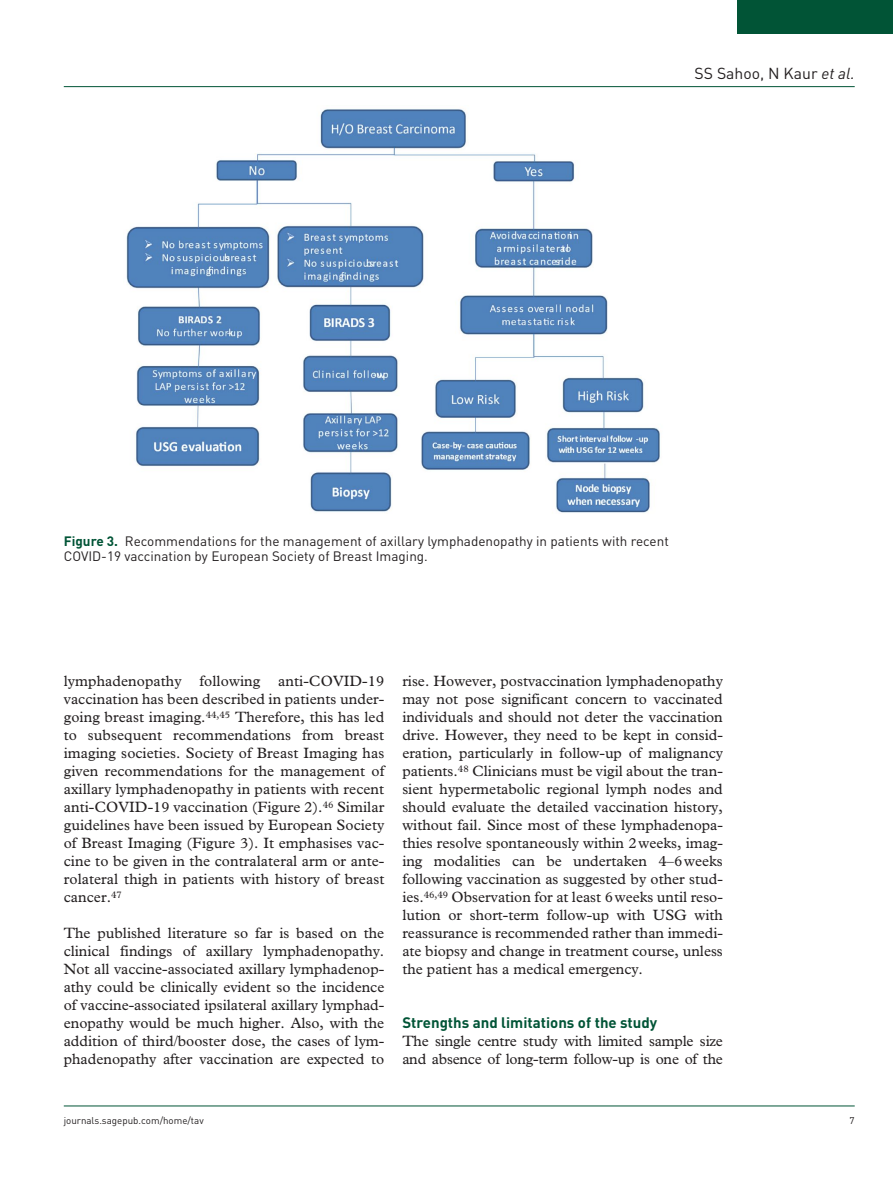
<style>
.page{position:relative;width:893px;height:1191px;background:#fff}
.page>*{position:absolute;margin:0;border:0;box-sizing:border-box;transform-origin:0 0}
.t1{font:15.75px "DIN";color:#231f20}
.t2{font:15px/18px "Plantin Std";color:#231f20;text-align:justify}
.t3{font:700 15px "DIN";color:#015436}
.t4{font:13.5px/15.8px "DIN";color:#231f20}
.t5{font:9.75px "DIN";color:#231f20}
.s1{font-style:italic}
.s2{font-weight:700;color:#015436}
</style>
<div class="page">
<hr style="left:64px;top:86px;width:791px;height:1px;background:#015436">
<hr style="left:64px;top:1105px;width:791px;height:1px;background:#015436">
<div style="left:738px;top:0;width:155px;height:34px;background:#015436"></div>
<img style="left:126px;top:109px;width:534px;height:404px">
<p class="t1" style="left:695px;top:63px;width:162px">SS Sahoo, N Kaur <span class="s1">et al.</span></p>
<p class="t4" style="left:64px;top:532px;width:607px"><span class="s2">Figure 3.</span> Recommendations for the management of axillary lymphadenopathy in patients with recent<br>COVID-19 vaccination by European Society of Breast Imaging.</p>
<p class="t2" style="left:64px;top:672px;width:322px">lymphadenopathy following anti-COVID-19 vaccination has been described in patients under&shy;going breast imaging.<sup>44,45</sup> Therefore, this has led to subsequent recommendations from breast imaging societies. Society of Breast Imaging has given recommendations for the management of axillary lymphadenopathy in patients with recent anti-COVID-19 vaccination (Figure 2).<sup>46</sup> Similar guidelines have been issued by European Society of Breast Imaging (Figure 3). It emphasises vac&shy;cine to be given in the contralateral arm or ante&shy;rolateral thigh in patients with history of breast cancer.<sup>47</sup></p>
<p class="t2" style="left:64px;top:924px;width:322px">The published literature so far is based on the clinical findings of axillary lymphadenopathy.<br>Not all vaccine-associated axillary lymphadenop&shy;athy could be clinically evident so the incidence of vaccine-associated ipsilateral axillary lymphad&shy;enopathy would be much higher. Also, with the addition of third/booster dose, the cases of lym&shy;phadenopathy after vaccination are expected to</p>
<p class="t2" style="left:402px;top:672px;width:322px">rise. However, postvaccination lymphadenopathy may not pose significant concern to vaccinated individuals and should not deter the vaccination drive. However, they need to be kept in consid&shy;eration, particularly in follow-up of malignancy patients.<sup>48</sup> Clinicians must be vigil about the tran&shy;sient hypermetabolic regional lymph nodes and should evaluate the detailed vaccination history, without fail. Since most of these lymphadenopa&shy;thies resolve spontaneously within 2weeks, imag&shy;ing modalities can be undertaken 4–6weeks following vaccination as suggested by other stud&shy;ies.<sup>46,49</sup> Observation for at least 6weeks until reso&shy;lution or short-term follow-up with USG with reassurance is recommended rather than immedi&shy;ate biopsy and change in treatment course, unless the patient has a medical emergency.</p>
<p class="t3" style="left:402px;top:1012px;width:256px">Strengths and limitations of the study</p>
<p class="t2" style="left:402px;top:1032px;width:322px">The single centre study with limited sample size and absence of long-term follow-up is one of the</p>
<p class="t5" style="left:64px;top:1114px;width:141px">journals.sagepub.com/home/tav</p>
<p class="t5" style="left:850px;top:1114px;width:7px">7</p>
</div>
